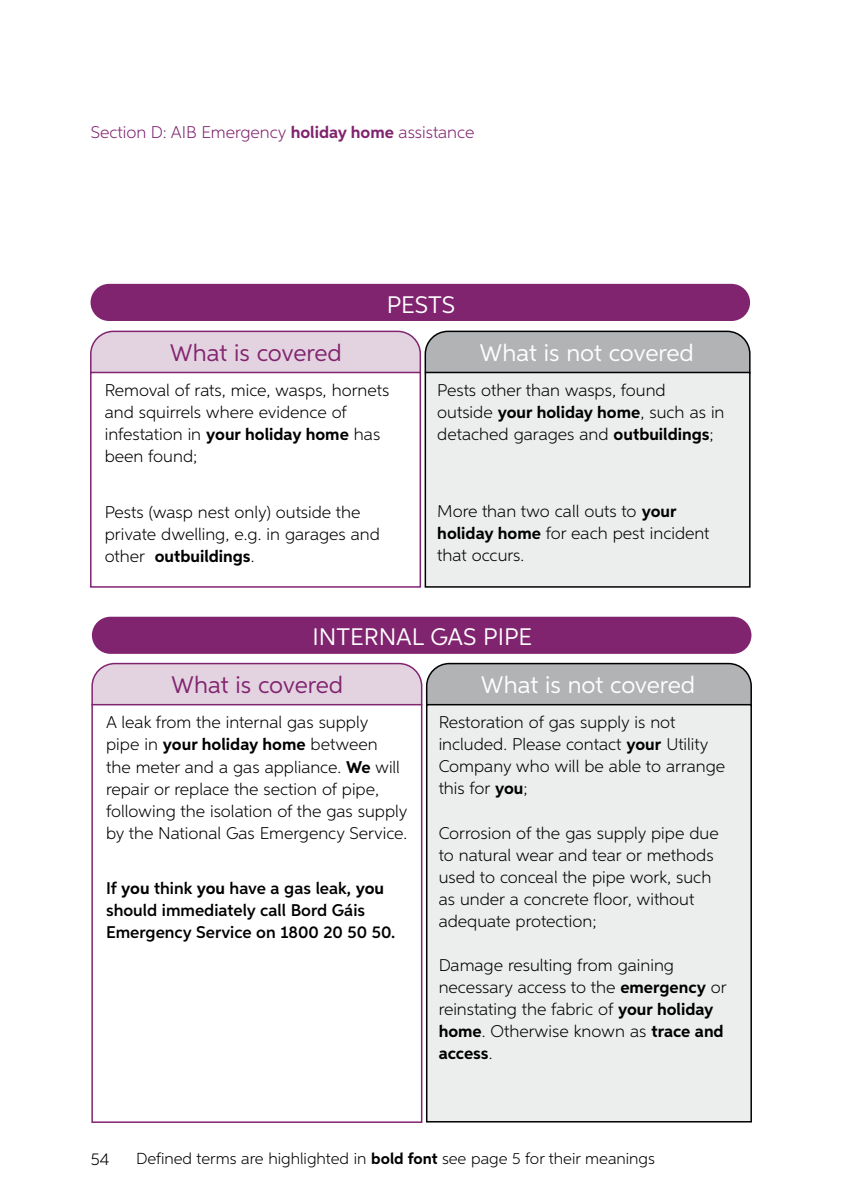
<style>
.page{position:relative;width:842px;height:1191px;background:#fff}
.page>*{position:absolute;margin:0;border:0;box-sizing:border-box;transform-origin:0 0}
.t1{font:24px "Aspira";color:#fff}
.t2{font:24px "Aspira";letter-spacing:-.005em;color:#81246f}
.t3{font:300 17px/22px "Aspira";color:#000}
.t4{font:600 17px/22px "Aspira";color:#000}
.t5{font:300 17px "Aspira";color:#81246f}
.t6{font:300 16px "Aspira";color:#000}
.s1{font-weight:700}
</style>
<div class="page">
<div style="left:92px;top:616px;width:659px;height:38px;background:#81246f;border-radius:19px"></div>
<div style="left:91px;top:284px;width:659px;height:37px;background:#81246f;border-radius:19px"></div>
<div style="left:425px;top:331px;width:325px;height:61px;background:#b1b3b4;border-radius:23px"></div>
<div style="left:425px;top:330px;width:325px;height:63px;border:2px solid #000;border-radius:23px"></div>
<div style="left:427px;top:663px;width:324px;height:61px;background:#b1b3b4;border-radius:23px"></div>
<div style="left:426px;top:663px;width:326px;height:62px;border:2px solid #000;border-radius:23px"></div>
<div style="left:425px;top:372px;width:325px;height:215px;background:#eceded"></div>
<div style="left:425px;top:372px;width:325px;height:215px;border:2px solid #000"></div>
<div style="left:427px;top:704px;width:324px;height:417px;background:#eceded"></div>
<div style="left:426px;top:704px;width:326px;height:418px;border:2px solid #000"></div>
<div style="left:91px;top:331px;width:329px;height:61px;background:#e3d3e0;border-radius:23px"></div>
<div style="left:90px;top:330px;width:331px;height:63px;border:2px solid #81246f;border-radius:23px"></div>
<div style="left:92px;top:663px;width:330px;height:62px;background:#e3d3e0;border-radius:23px"></div>
<div style="left:91px;top:663px;width:331px;height:62px;border:2px solid #81246f;border-radius:23px"></div>
<div style="left:90px;top:372px;width:331px;height:215px;background:#fff;border:2px solid #81246f"></div>
<div style="left:91px;top:704px;width:331px;height:419px;background:#fff;border:2px solid #81246f"></div>
<p class="t5" style="left:91px;top:122px;width:385px">Section D: AIB Emergency <span class="s1">holiday home</span> assistance</p>
<h1 class="t2" style="left:170px;top:338px;width:173px">What is covered</h1>
<h1 class="t1" style="left:387px;top:290px;width:70px">PESTS</h1>
<h1 class="t1" style="left:480px;top:338px;width:216px">What is not covered</h1>
<p class="t3" style="left:105px;top:379px;width:286px">Removal of rats, mice, wasps, hornets and squirrels where evidence of infestation in <span class="s1">your holiday home</span> has been found;</p>
<p class="t3" style="left:105px;top:500px;width:277px">Pests (wasp nest only) outside the private dwelling, e.g. in garages and other <span class="s1">outbuildings</span>.</p>
<p class="t3" style="left:437px;top:379px;width:289px">Pests other than wasps, found outside <span class="s1">your holiday home</span>, such as in detached garages and <span class="s1">outbuildings</span>;</p>
<p class="t3" style="left:437px;top:500px;width:274px">More than two call outs to <span class="s1">your holiday home</span> for each pest incident that occurs.</p>
<h1 class="t1" style="left:313px;top:622px;width:221px">INTERNAL GAS PIPE</h1>
<h1 class="t2" style="left:171px;top:670px;width:173px">What is covered</h1>
<p class="t3" style="left:106px;top:711px;width:303px">A leak from the internal gas supply<br>pipe in <span class="s1">your holiday home</span> between<br>the meter and a gas appliance. <span class="s1">We</span> will repair or replace the section of pipe, following the isolation of the gas supply by the National Gas Emergency Service.</p>
<p class="t4" style="left:106px;top:877px;width:291px">If <span class="s1">you</span> think <span class="s1">you</span> have a gas leak, <span class="s1">you </span>should immediately call Bord Gáis<br>Emergency Service on 1800 20 50 50.</p>
<h1 class="t1" style="left:481px;top:670px;width:216px">What is not covered</h1>
<p class="t3" style="left:439px;top:711px;width:288px">Restoration of gas supply is not included. Please contact <span class="s1">your</span> Utility<br>Company who will be able to arrange this for <span class="s1">you</span>;</p>
<p class="t3" style="left:439px;top:821px;width:282px">Corrosion of the gas supply pipe due to natural wear and tear or methods used to conceal the pipe work, such as under a concrete floor, without adequate protection;</p>
<p class="t3" style="left:439px;top:953px;width:290px">Damage resulting from gaining necessary access to the <span class="s1">emergency</span> or reinstating the fabric of <span class="s1">your holiday home</span>. Otherwise known as <span class="s1">trace and access</span>.</p>
<p class="t3" style="left:91px;top:1147px;width:20px">54</p>
<p class="t6" style="left:136px;top:1148px;width:520px">Defined terms are highlighted in <span class="s1">bold font</span> see page 5 for their meanings</p>
</div>
